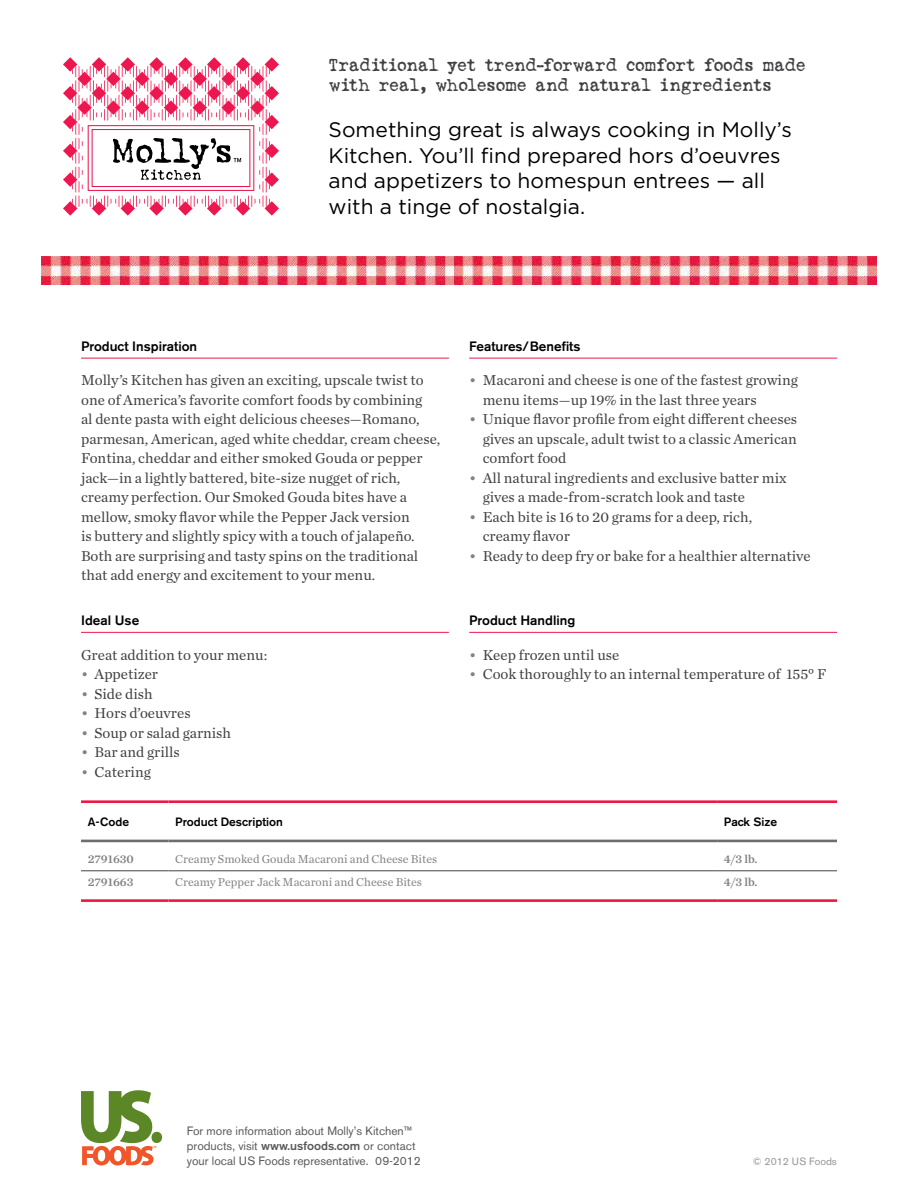
<style>
.page{position:relative;width:918px;height:1188px;background:#fff}
.page>*{position:absolute;margin:0;border:0;box-sizing:border-box;transform-origin:0 0}
.t1{font:21px/25.5px "Gotham";color:#000}
.t2{font:18px/19.5px "Love Letter Typewriter";letter-spacing:-.035em;color:#414042}
.t3{font:15px/19.5px "Chronicle Text G1";color:#414042}
.t4{font:500 13.5px "Akzidenz Grotesk BE";color:#000}
.t5{font:12px/15px "Akzidenz Grotesk BE";color:#58595b}
.t6{font:12px "Chronicle Text G1";color:#808285}
.t7{font:500 12px "Akzidenz Grotesk BE";color:#000}
.t8{font:12px "Chronicle Text G1 Semi";color:#808285}
.t9{font:10.5px "Akzidenz Grotesk BE";color:#939598}
.s1{color:#808285}
.s2{font-weight:500}
</style>
<div class="page">
<svg style="left:63px;top:57px;width:216px;height:159px"></svg>
<hr style="left:469px;top:632px;width:368px;height:1px;background:#ed174f">
<hr style="left:81px;top:358px;width:368px;height:1px;background:#ed174f">
<hr style="left:469px;top:358px;width:368px;height:1px;background:#ed174f">
<hr style="left:81px;top:632px;width:368px;height:1px;background:#ed174f">
<hr style="left:81px;top:870px;width:87px;height:1px;background:#58595b">
<hr style="left:168px;top:870px;width:549px;height:1px;background:#58595b">
<hr style="left:717px;top:870px;width:120px;height:1px;background:#58595b">
<hr style="left:81px;top:899px;width:87px;height:3px;background:#ed1944">
<hr style="left:168px;top:899px;width:549px;height:3px;background:#ed1944">
<hr style="left:717px;top:899px;width:120px;height:3px;background:#ed1944">
<hr style="left:81px;top:800px;width:87px;height:3px;background:#ed1944">
<hr style="left:168px;top:800px;width:549px;height:3px;background:#ed1944">
<hr style="left:717px;top:800px;width:120px;height:3px;background:#ed1944">
<hr style="left:81px;top:840px;width:87px;height:2px;background:#6d6e71">
<hr style="left:168px;top:840px;width:549px;height:2px;background:#6d6e71">
<hr style="left:717px;top:840px;width:120px;height:2px;background:#6d6e71">
<img style="left:42px;top:256px;width:834px;height:29px">
<div style="left:152px;top:1132px;width:10px;height:11px;background:#5c8727;border-radius:50%"></div>
<svg style="left:81px;top:1090px;width:75px;height:75px"></svg>
<p class="t2" style="left:329px;top:56px;width:479px">Traditional yet trend-forward comfort foods made with real, wholesome and natural ingredients</p>
<h1 class="t1" style="left:329px;top:117px;width:465px">Something great is always cooking in Molly’s Kitchen. You’ll find prepared hors d’oeuvres and appetizers to homespun entrees — all with a tinge of nostalgia.</h1>
<p class="t4" style="left:81px;top:338px;width:118px">Product Inspiration</p>
<p class="t3" style="left:81px;top:370px;width:361px">Molly’s Kitchen has given an exciting, upscale twist to one of America’s favorite comfort foods by combining<br>al dente pasta with eight delicious cheeses—Romano, parmesan, American, aged white cheddar, cream cheese, Fontina, cheddar and either smoked Gouda or pepper jack—in a lightly battered, bite-size nugget of rich, creamy perfection. Our Smoked Gouda bites have a mellow, smoky flavor while the Pepper Jack version<br>is buttery and slightly spicy with a touch of jalapeño.<br>Both are surprising and tasty spins on the traditional that add energy and excitement to your menu.</p>
<p class="t4" style="left:469px;top:338px;width:113px">Features/Benefits</p>
<p class="t3" style="left:483px;top:370px;width:317px;text-indent:-14px"><span class="s1">•</span> Macaroni and cheese is one of the fastest growing menu items—up 19% in the last three years</p>
<p class="t3" style="left:483px;top:409px;width:316px;text-align:justify;text-indent:-14px"><span class="s1">•</span> Unique flavor profile from eight different cheeses gives an upscale, adult twist to a classic American comfort food</p>
<p class="t3" style="left:483px;top:467px;width:305px;text-indent:-14px"><span class="s1">•</span> All natural ingredients and exclusive batter mix gives a made-from-scratch look and taste</p>
<p class="t3" style="left:483px;top:506px;width:271px;text-indent:-14px"><span class="s1">•</span> Each bite is 16 to 20 grams for a deep, rich, creamy flavor</p>
<p class="t3" style="left:469px;top:545px;width:343px"><span class="s1">•</span> Ready to deep fry or bake for a healthier alternative</p>
<p class="t4" style="left:81px;top:612px;width:60px">Ideal Use</p>
<p class="t3" style="left:81px;top:644px;width:188px">Great addition to your menu:</p>
<p class="t3" style="left:81px;top:664px;width:79px"><span class="s1">•</span> Appetizer</p>
<p class="t3" style="left:81px;top:683px;width:73px"><span class="s1">•</span> Side dish</p>
<p class="t3" style="left:81px;top:703px;width:111px"><span class="s1">•</span> Hors d’oeuvres</p>
<p class="t3" style="left:81px;top:722px;width:152px"><span class="s1">•</span> Soup or salad garnish</p>
<p class="t3" style="left:81px;top:742px;width:100px"><span class="s1">•</span> Bar and grills</p>
<p class="t3" style="left:81px;top:761px;width:71px"><span class="s1">•</span> Catering</p>
<p class="t7" style="left:88px;top:815px;width:43px">A-Code</p>
<p class="t7" style="left:175px;top:815px;width:109px">Product Description</p>
<p class="t7" style="left:724px;top:815px;width:55px">Pack Size</p>
<p class="t8" style="left:88px;top:850px;width:48px">2791630</p>
<p class="t6" style="left:175px;top:850px;width:264px">Creamy Smoked Gouda Macaroni and Cheese Bites</p>
<p class="t8" style="left:724px;top:850px;width:35px">4/3 lb.</p>
<p class="t8" style="left:88px;top:873px;width:47px">2791663</p>
<p class="t6" style="left:175px;top:873px;width:248px">Creamy Pepper Jack Macaroni and Cheese Bites</p>
<p class="t8" style="left:724px;top:873px;width:35px">4/3 lb.</p>
<p class="t4" style="left:469px;top:612px;width:108px">Product Handling</p>
<p class="t3" style="left:469px;top:644px;width:152px"><span class="s1">•</span> Keep frozen until use</p>
<p class="t3" style="left:469px;top:664px;width:359px"><span class="s1">•</span> Cook thoroughly to an internal temperature of 155° F</p>
<p class="t5" style="left:187px;top:1124px;width:236px">For more information about Molly’s Kitchen™ products, visit <span class="s2">www.usfoods.com</span> or contact your local US Foods representative. 09-2012</p>
<p class="t9" style="left:753px;top:1156px;width:86px">© 2012 US Foods</p>
</div>
